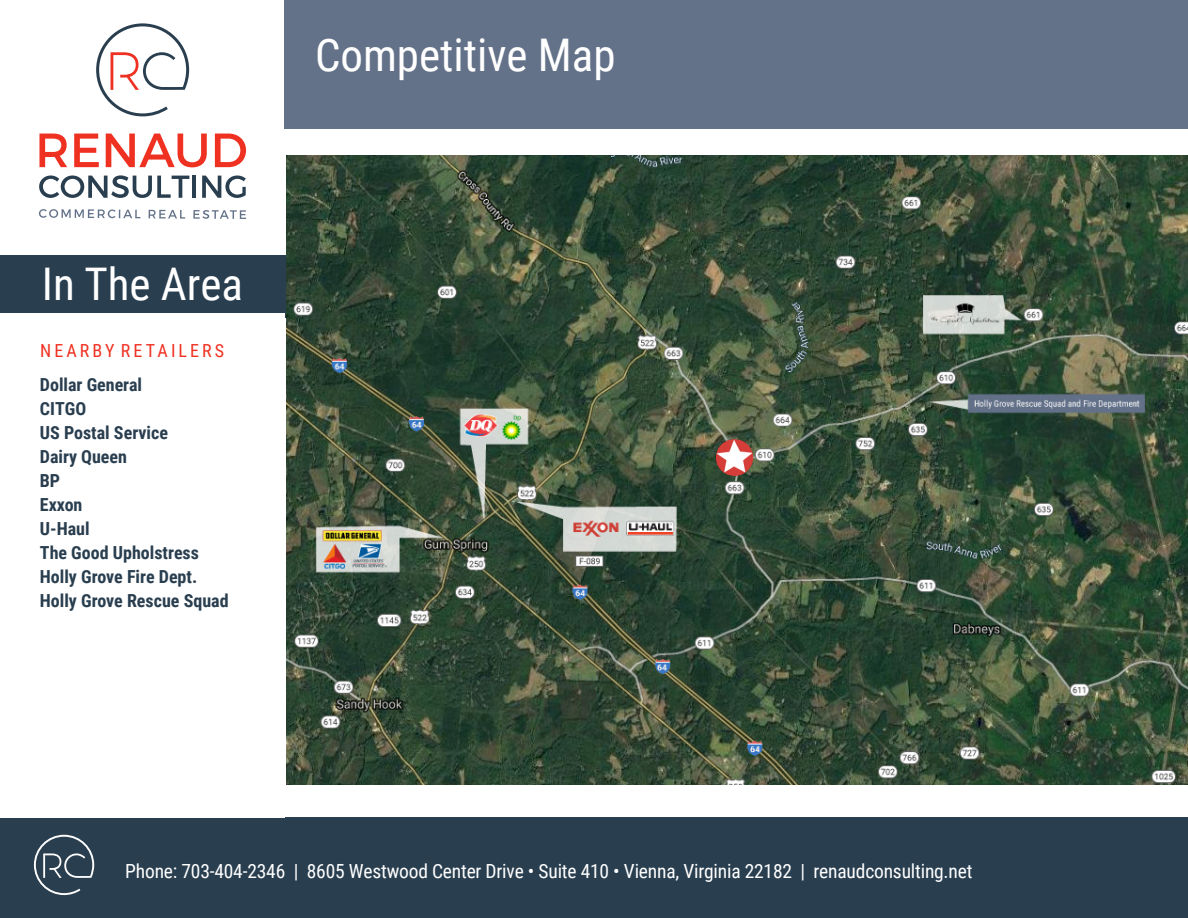
<style>
.page{position:relative;width:1188px;height:918px;background:#fff}
.page>*{position:absolute;margin:0;border:0;box-sizing:border-box;transform-origin:0 0}
.t1{font:45px "Roboto Condensed";color:#fff}
.t2{font:19.5px "Roboto Condensed";letter-spacing:-.01em;color:#fff}
.t3{font:700 18px "Roboto Condensed";color:#293e4f}
.t4{font:18px "Roboto Condensed";letter-spacing:.17em;color:#ef3122}
</style>
<div class="page">
<svg style="left:39px;top:209px;width:101px;height:9px"></svg>
<svg style="left:149px;top:210px;width:36px;height:9px"></svg>
<svg style="left:193px;top:210px;width:53px;height:9px"></svg>
<svg style="left:39px;top:175px;width:150px;height:23px"></svg>
<hr style="left:193px;top:176px;width:3px;height:22px;background:#293e4f">
<svg style="left:202px;top:175px;width:44px;height:23px"></svg>
<svg style="left:96px;top:23px;width:93px;height:93px"></svg>
<svg style="left:39px;top:134px;width:28px;height:33px"></svg>
<svg style="left:74px;top:134px;width:25px;height:33px"></svg>
<svg style="left:106px;top:134px;width:101px;height:33px"></svg>
<svg style="left:215px;top:134px;width:31px;height:33px"></svg>
<div style="left:285px;top:0;width:903px;height:131px;background:#647289"></div>
<div style="left:0;top:255px;width:286px;height:63px;background:#293e4f"></div>
<div style="left:0;top:818px;width:1188px;height:100px;background:#293e4f"></div>
<svg style="left:34px;top:835px;width:60px;height:60px"></svg>
<div style="left:0;top:313px;width:285px;height:505px;background:#fff"></div>
<hr style="left:285px;top:129px;width:903px;height:3px;background:#fff">
<img style="left:286px;top:155px;width:902px;height:629px">
<img style="left:704px;top:425px;width:73px;height:65px">
<p class="t1" style="left:42px;top:253px;width:203px">In The Area</p>
<p class="t4" style="left:40px;top:338px;width:186px">NEARBY RETAILERS</p>
<p class="t3" style="left:40px;top:372px;width:104px">Dollar General</p>
<p class="t3" style="left:40px;top:396px;width:48px">CITGO</p>
<p class="t3" style="left:40px;top:420px;width:130px">US Postal Service</p>
<p class="t3" style="left:40px;top:444px;width:89px">Dairy Queen</p>
<p class="t3" style="left:40px;top:468px;width:22px">BP</p>
<p class="t3" style="left:40px;top:492px;width:44px">Exxon</p>
<p class="t3" style="left:40px;top:516px;width:51px">U-Haul</p>
<p class="t3" style="left:40px;top:540px;width:161px">The Good Upholstress</p>
<p class="t3" style="left:40px;top:564px;width:159px">Holly Grove Fire Dept.</p>
<p class="t3" style="left:40px;top:588px;width:190px">Holly Grove Rescue Squad</p>
<p class="t1" style="left:315px;top:24px;width:302px">Competitive Map</p>
<p class="t2" style="left:125px;top:858px;width:849px">Phone: 703-404-2346 | 8605 Westwood Center Drive • Suite 410 • Vienna, Virginia 22182 | renaudconsulting.net</p>
</div>
